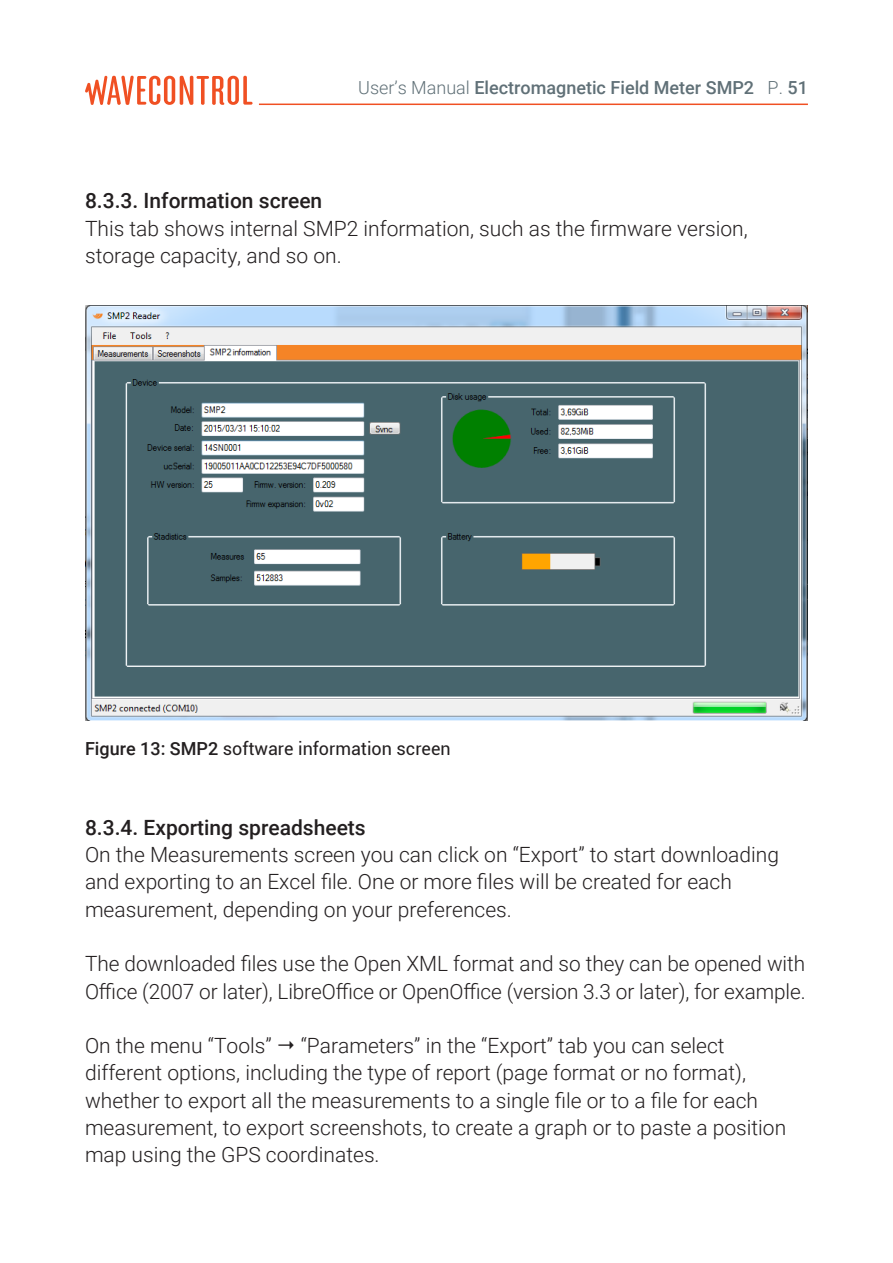
<style>
.page{position:relative;width:893px;height:1263px;background:#fff}
.page>*{position:absolute;margin:0;border:0;box-sizing:border-box;transform-origin:0 0}
.TEXT___Contents{font:300 21px/27.3px "Roboto";color:#231f20}
.TEXT___Contents-2{font:500 21px "Roboto";color:#231f20}
.COMMON___Page_number{font:500 18px "Roboto";color:#607077}
.TEXT___Descriptions{font:18px "Roboto";color:#231f20}
.s1{font-weight:300}
.s2{font-weight:500}
</style>
<div class="page">
<img style="left:85px;top:305px;width:723px;height:415px">
<hr style="left:259px;top:104px;width:549px;height:1px;background:#f05023">
<svg style="left:85px;top:76px;width:168px;height:29px"></svg>
<p class="COMMON___Page_number" style="left:358px;top:75px;width:451px"><span class="s1">User’s Manual</span> Electromagnetic Field Meter SMP2 <span class="s1">P.</span> 51</p>
<p class="TEXT___Contents-2" style="left:85px;top:186px;width:239px">8.3.3. Information screen</p>
<p class="TEXT___Contents" style="left:85px;top:214px;width:664px">This tab shows internal SMP2 information, such as the firmware version, storage capacity, and so on.</p>
<p class="TEXT___Descriptions" style="left:85px;top:736px;width:367px"><span class="s2">Figure 13: SMP2</span> software information screen</p>
<p class="TEXT___Contents-2" style="left:85px;top:812px;width:282px">8.3.4. Exporting spreadsheets</p>
<p class="TEXT___Contents" style="left:85px;top:840px;width:695px">On the Measurements screen you can click on “Export” to start downloading and exporting to an Excel file. One or more files will be created for each measurement, depending on your preferences.</p>
<p class="TEXT___Contents" style="left:85px;top:949px;width:722px">The downloaded files use the Open XML format and so they can be opened with</p>
<p class="TEXT___Contents" style="left:85px;top:977px;width:722px">Office (2007 or later), LibreOffice or OpenOffice (version 3.3 or later), for example.</p>
<p class="TEXT___Contents" style="left:85px;top:1031px;width:188px">On the menu “Tools”</p>
<p class="TEXT___Contents" style="left:85px;top:1031px;width:703px;text-indent:216px">“Parameters” in the “Export” tab you can select different options, including the type of report (page format or no format), whether to export all the measurements to a single file or to a file for each measurement, to export screenshots, to create a graph or to paste a position map using the GPS coordinates.</p>
</div>
